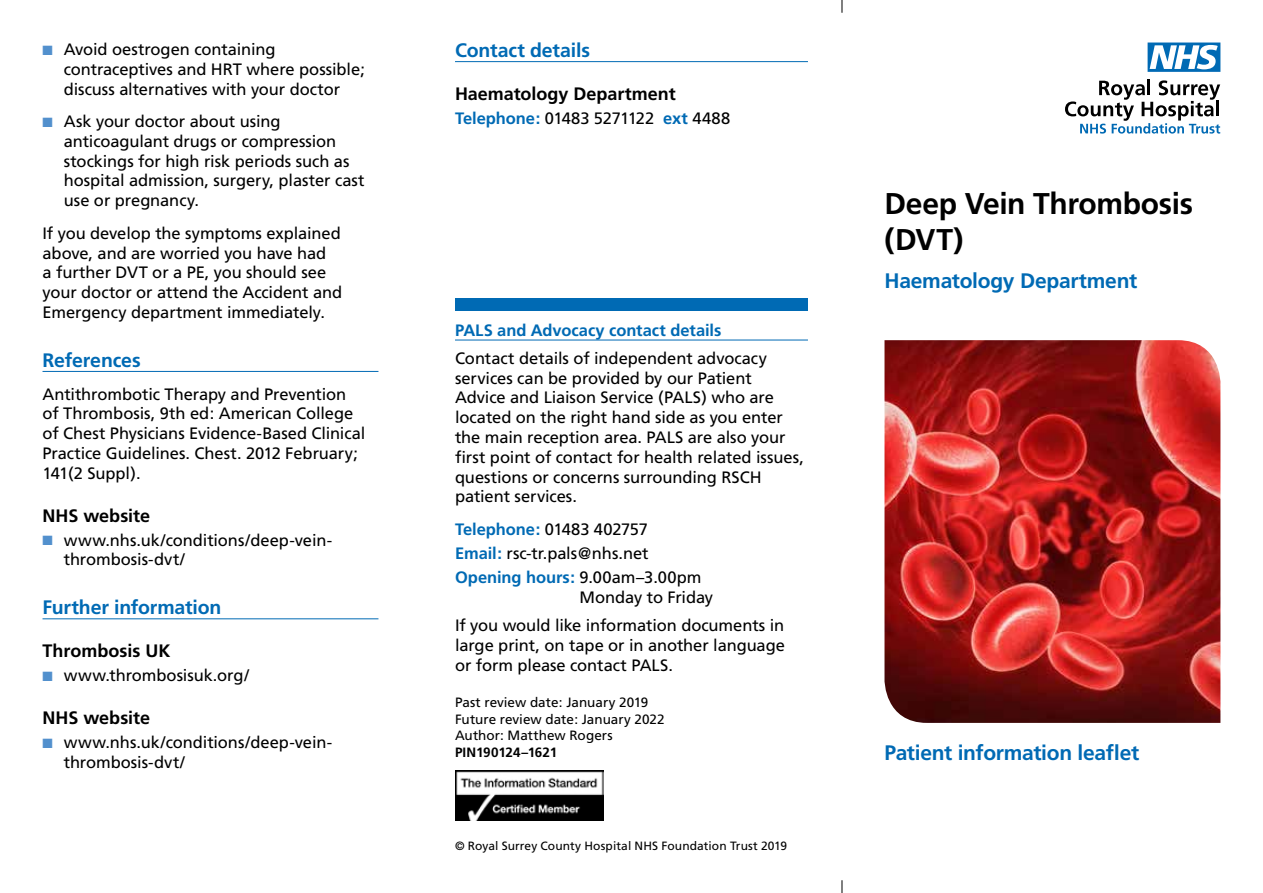
<style>
.page{position:relative;width:1263px;height:893px;background:#fff}
.page>*{position:absolute;margin:0;border:0;box-sizing:border-box;transform-origin:0 0}
.t1{font:700 30px/36px "Frutiger";letter-spacing:-.015em;color:#000}
.t2{font:700 21px "Frutiger";letter-spacing:-.015em;color:#006ab4}
.t3{font:700 19.5px "Frutiger";letter-spacing:-.01em;color:#006ab4}
.t4{font:700 18px "Frutiger";color:#000}
.t5{font:16.5px/19.8px "Frutiger";letter-spacing:-.005em;color:#000}
.t6{font:700 16.5px "Frutiger";color:#006ab4}
.t7{font:13.5px/16.5px "Frutiger";color:#000}
.t8{font:700 13.5px "Frutiger";letter-spacing:-.01em;color:#000}
.t9{font:12px "Frutiger";letter-spacing:.005em;color:#000}
.s1{color:#5290cd}
.s2{font-weight:700;color:#006ab4}
</style>
<div class="page">
<svg style="left:1147px;top:43px;width:73px;height:29px"></svg>
<svg style="left:1065px;top:80px;width:155px;height:54px"></svg>
<div style="left:455px;top:298px;width:353px;height:12px;background:#006ab4"></div>
<hr style="left:455px;top:340px;width:353px;height:1px;background:#006ab4">
<img style="left:456px;top:770px;width:147px;height:51px">
<svg style="left:842px;top:0;width:1px;height:13px"></svg>
<svg style="left:842px;top:880px;width:1px;height:13px"></svg>
<img style="left:884px;top:340px;width:336px;height:383px">
<hr style="left:455px;top:61px;width:353px;height:1px;background:#006ab4">
<hr style="left:43px;top:371px;width:335px;height:1px;background:#006ab4">
<hr style="left:43px;top:619px;width:335px;height:1px;background:#006ab4">
<p class="t5" style="left:64px;top:39px;width:303px;text-indent:-21px"><span class="s1">■</span> Avoid oestrogen containing contraceptives and HRT where possible; discuss alternatives with your doctor</p>
<p class="t5" style="left:64px;top:111px;width:302px;text-indent:-21px"><span class="s1">■</span> Ask your doctor about using anticoagulant drugs or compression stockings for high risk periods such as hospital admission, surgery, plaster cast use or pregnancy.</p>
<p class="t5" style="left:43px;top:223px;width:301px">If you develop the symptoms explained above, and are worried you have had<br>a further DVT or a PE, you should see your doctor or attend the Accident and Emergency department immediately.</p>
<p class="t3" style="left:43px;top:349px;width:100px">References</p>
<p class="t5" style="left:43px;top:384px;width:324px">Antithrombotic Therapy and Prevention of Thrombosis, 9th ed: American College of Chest Physicians Evidence-Based Clinical Practice Guidelines. Chest. 2012 February; 141(2 Suppl).</p>
<p class="t4" style="left:43px;top:505px;width:109px">NHS website</p>
<p class="t5" style="left:64px;top:530px;width:270px;text-indent:-21px"><span class="s1">■</span> www.nhs.uk/conditions/deep-vein&shy;thrombosis-dvt/</p>
<p class="t3" style="left:43px;top:596px;width:180px">Further information</p>
<p class="t4" style="left:43px;top:640px;width:129px">Thrombosis UK</p>
<p class="t5" style="left:43px;top:666px;width:208px"><span class="s1">■</span> www.thrombosisuk.org/</p>
<p class="t4" style="left:43px;top:707px;width:109px">NHS website</p>
<p class="t5" style="left:64px;top:733px;width:270px;text-indent:-21px"><span class="s1">■</span> www.nhs.uk/conditions/deep-vein&shy;thrombosis-dvt/</p>
<p class="t3" style="left:455px;top:39px;width:137px">Contact details</p>
<p class="t4" style="left:455px;top:83px;width:222px">Haematology Department</p>
<p class="t5" style="left:455px;top:109px;width:277px"><span class="s2">Telephone:</span> 01483 5271122 <span class="s2">ext</span> 4488</p>
<p class="t6" style="left:455px;top:320px;width:268px">PALS and Advocacy contact details</p>
<p class="t5" style="left:455px;top:348px;width:350px">Contact details of independent advocacy services can be provided by our Patient Advice and Liaison Service (PALS) who are located on the right hand side as you enter the main reception area. PALS are also your first point of contact for health related issues, questions or concerns surrounding RSCH patient services.</p>
<p class="t5" style="left:455px;top:517px;width:248px;line-height:24px"><span class="s2">Telephone:</span> 01483 402757<br><span class="s2">Email:</span> rsc-tr.pals@nhs.net<br><span class="s2">Opening hours:</span> 9.00am–3.00pm</p>
<p class="t5" style="left:455px;top:583px;width:331px;line-height:28.3px;text-indent:125px">Monday to Friday<br>If you would like information documents in</p>
<p class="t5" style="left:455px;top:635px;width:331px">large print, on tape or in another language or form please contact PALS.</p>
<p class="t7" style="left:455px;top:694px;width:211px">Past review date: January 2019<br>Future review date: January 2022<br>Author: Matthew Rogers</p>
<p class="t8" style="left:455px;top:744px;width:104px">PIN190124–1621</p>
<p class="t9" style="left:455px;top:839px;width:334px">© Royal Surrey County Hospital NHS Foundation Trust 2019</p>
<h1 class="t1" style="left:884px;top:186px;width:310px">Deep Vein Thrombosis (DVT)</h1>
<p class="t2" style="left:884px;top:268px;width:254px">Haematology Department</p>
<p class="t2" style="left:884px;top:740px;width:256px">Patient information leaflet</p>
</div>
